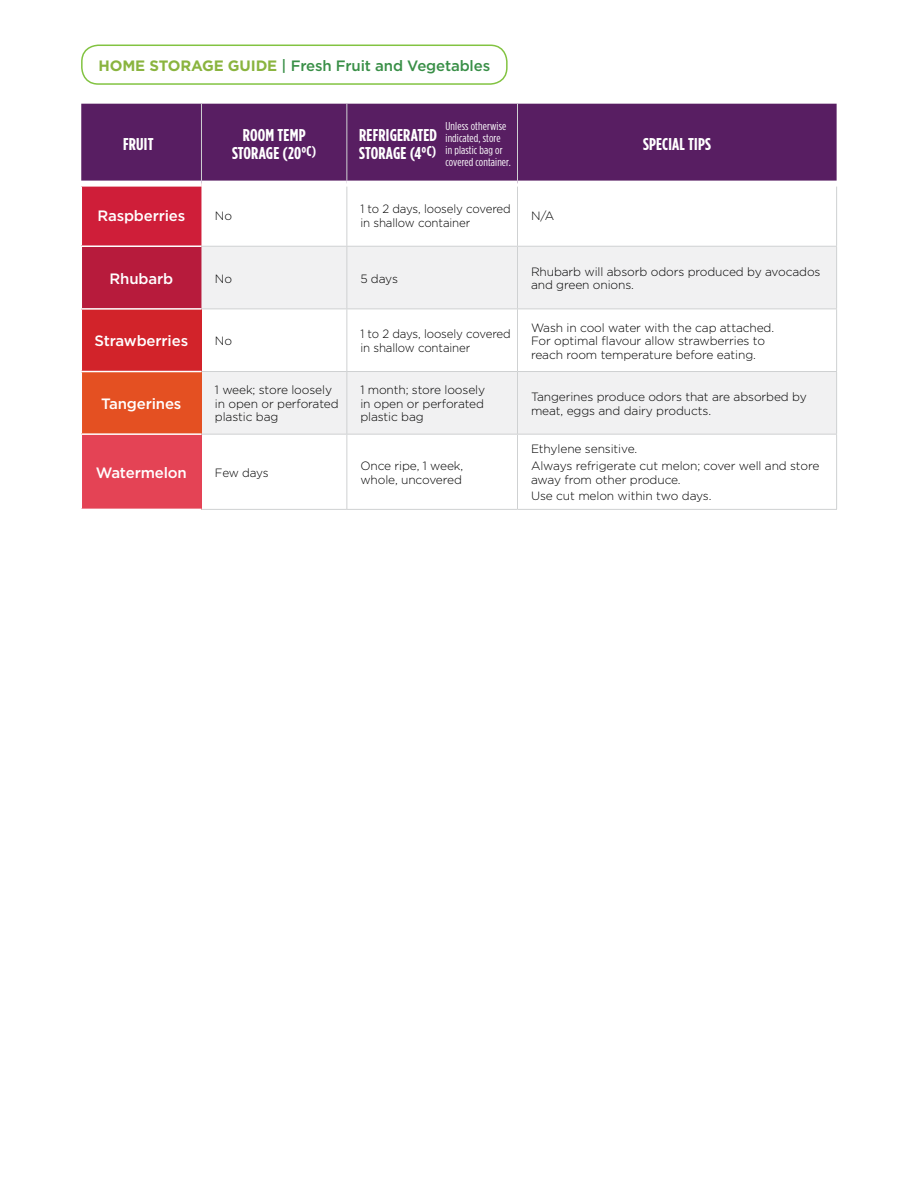
<style>
.page{position:relative;width:918px;height:1188px;background:#fff}
.page>*{position:absolute;margin:0;border:0;box-sizing:border-box;transform-origin:0 0}
.t1{font:700 condensed 17.1px/18px "Gotham HTF";letter-spacing:.01em;color:#fff;text-align:center;scale:1.05 1}
.t2{font:500 15px "Gotham HTF";letter-spacing:-.01em;color:#fff}
.t3{font:500 15px "Gotham HTF";letter-spacing:-.01em;color:#398f47}
.t4{font:300 12px/13.5px "Gotham HTF";letter-spacing:-.01em;color:#000}
.t5{font:300 12px/13.5px "Gotham HTF";letter-spacing:-.01em;color:#000;scale:.96 1}
.t6{font:condensed 11.4px/12px "Gotham HTF";letter-spacing:.01em;color:#fff;scale:1.05 1}
.s1{font-weight:700;color:#8ab43f}
.s2{font-size:14.25px}
</style>
<div class="page">
<div style="left:81px;top:45px;width:427px;height:40px;border:2px solid #82c341;border-radius:17px"></div>
<div style="left:81px;top:104px;width:756px;height:77px;background:#581e62"></div>
<div style="left:81px;top:184px;width:120px;height:62px;background:#cf1e39"></div>
<svg style="left:201px;top:187px;width:635px;height:322px"></svg>
<div style="left:81px;top:246px;width:120px;height:63px;background:#b71b3c"></div>
<svg style="left:201px;top:247px;width:635px;height:187px;fill:#f1f1f2"></svg>
<div style="left:81px;top:309px;width:120px;height:63px;background:#d2232a"></div>
<div style="left:81px;top:372px;width:120px;height:62px;background:#e45022"></div>
<div style="left:81px;top:434px;width:120px;height:75px;background:#e44355"></div>
<hr style="left:517px;top:104px;width:1px;height:77px;background:#cfd1d2">
<hr style="left:201px;top:104px;width:1px;height:77px;background:#cfd1d2">
<hr style="left:346px;top:104px;width:1px;height:77px;background:#cfd1d2">
<div style="left:81px;top:181px;width:120px;height:6px;background:#fff"></div>
<hr style="left:81px;top:187px;width:1px;height:58px;background:#fff">
<hr style="left:81px;top:245px;width:120px;height:2px;background:#fff">
<hr style="left:81px;top:247px;width:1px;height:61px;background:#fff">
<hr style="left:81px;top:308px;width:120px;height:2px;background:#fff">
<hr style="left:81px;top:310px;width:1px;height:61px;background:#fff">
<hr style="left:81px;top:371px;width:120px;height:1px;background:#fff">
<hr style="left:81px;top:372px;width:1px;height:61px;background:#fff">
<hr style="left:81px;top:433px;width:120px;height:2px;background:#fff">
<hr style="left:81px;top:435px;width:1px;height:74px;background:#fff">
<hr style="left:346px;top:187px;width:1px;height:59px;background:#cfd1d2">
<hr style="left:517px;top:187px;width:1px;height:59px;background:#cfd1d2">
<hr style="left:836px;top:187px;width:1px;height:59px;background:#cfd1d2">
<hr style="left:201px;top:246px;width:146px;height:1px;background:#cfd1d2">
<hr style="left:347px;top:246px;width:171px;height:1px;background:#cfd1d2">
<hr style="left:346px;top:247px;width:1px;height:62px;background:#cfd1d2">
<hr style="left:518px;top:246px;width:319px;height:1px;background:#cfd1d2">
<hr style="left:517px;top:247px;width:1px;height:62px;background:#cfd1d2">
<hr style="left:836px;top:247px;width:1px;height:62px;background:#cfd1d2">
<hr style="left:201px;top:309px;width:146px;height:1px;background:#cfd1d2">
<hr style="left:347px;top:309px;width:171px;height:1px;background:#cfd1d2">
<hr style="left:346px;top:309px;width:1px;height:62px;background:#cfd1d2">
<hr style="left:518px;top:309px;width:319px;height:1px;background:#cfd1d2">
<hr style="left:517px;top:309px;width:1px;height:62px;background:#cfd1d2">
<hr style="left:836px;top:309px;width:1px;height:62px;background:#cfd1d2">
<hr style="left:201px;top:371px;width:146px;height:1px;background:#cfd1d2">
<hr style="left:347px;top:371px;width:171px;height:1px;background:#cfd1d2">
<hr style="left:346px;top:372px;width:1px;height:62px;background:#cfd1d2">
<hr style="left:518px;top:371px;width:319px;height:1px;background:#cfd1d2">
<hr style="left:517px;top:372px;width:1px;height:62px;background:#cfd1d2">
<hr style="left:836px;top:372px;width:1px;height:62px;background:#cfd1d2">
<hr style="left:201px;top:434px;width:146px;height:1px;background:#cfd1d2">
<hr style="left:347px;top:434px;width:171px;height:1px;background:#cfd1d2">
<hr style="left:346px;top:435px;width:1px;height:74px;background:#cfd1d2">
<hr style="left:518px;top:434px;width:319px;height:1px;background:#cfd1d2">
<hr style="left:517px;top:435px;width:1px;height:74px;background:#cfd1d2">
<hr style="left:836px;top:435px;width:1px;height:74px;background:#cfd1d2">
<hr style="left:201px;top:509px;width:146px;height:1px;background:#cfd1d2">
<hr style="left:347px;top:509px;width:171px;height:1px;background:#cfd1d2">
<hr style="left:518px;top:509px;width:319px;height:1px;background:#cfd1d2">
<p class="t3" style="left:98px;top:57px;width:393px"><span class="s1">HOME STORAGE GUIDE</span> | Fresh Fruit and Vegetables</p>
<p class="t6" style="left:446px;top:119px;width:64px">Unless otherwise indicated, store<br>in plastic bag or covered container.</p>
<h1 class="t1" style="left:123px;top:134px;width:30px">FRUIT</h1>
<h1 class="t1" style="left:232px;top:125px;width:82px">ROOM TEMP<br>STORAGE (20°<span class="s2">C)</span></h1>
<h1 class="t1" style="left:359px;top:125px;width:76px;text-align:left">REFRIGERATED<br>STORAGE (4°<span class="s2">C)</span></h1>
<h1 class="t1" style="left:643px;top:134px;width:66px">SPECIAL TIPS</h1>
<p class="t2" style="left:97px;top:207px;width:90px">Raspberries</p>
<p class="t4" style="left:215px;top:209px;width:19px">No</p>
<p class="t5" style="left:360px;top:202px;width:158px">1 to 2 days, loosely covered in shallow container</p>
<p class="t4" style="left:531px;top:209px;width:25px">N/A</p>
<p class="t2" style="left:110px;top:270px;width:65px">Rhubarb</p>
<p class="t4" style="left:215px;top:271px;width:19px">No</p>
<p class="t4" style="left:360px;top:271px;width:39px">5 days</p>
<p class="t4" style="left:531px;top:265px;width:291px">Rhubarb will absorb odors produced by avocados and green onions.</p>
<p class="t2" style="left:95px;top:333px;width:95px">Strawberries</p>
<p class="t4" style="left:215px;top:334px;width:19px">No</p>
<p class="t5" style="left:360px;top:327px;width:158px">1 to 2 days, loosely covered in shallow container</p>
<p class="t4" style="left:531px;top:321px;width:245px">Wash in cool water with the cap attached.<br>For optimal flavour allow strawberries to reach room temperature before eating.</p>
<p class="t2" style="left:101px;top:395px;width:82px">Tangerines</p>
<p class="t4" style="left:215px;top:383px;width:125px">1 week; store loosely in open or perforated plastic bag</p>
<p class="t4" style="left:360px;top:383px;width:126px;text-align:justify">1 month; store loosely in open or perforated plastic bag</p>
<p class="t4" style="left:531px;top:390px;width:277px">Tangerines produce odors that are absorbed by meat, eggs and dairy products.</p>
<p class="t2" style="left:96px;top:464px;width:92px">Watermelon</p>
<p class="t4" style="left:215px;top:466px;width:55px">Few days</p>
<p class="t4" style="left:360px;top:459px;width:104px">Once ripe, 1 week, whole, uncovered</p>
<p class="t4" style="left:531px;top:440px;width:290px;line-height:16.8px">Ethylene sensitive.<br>Always refrigerate cut melon; cover well and store</p>
<p class="t4" style="left:531px;top:471px;width:182px;line-height:16.8px">away from other produce.<br>Use cut melon within two days.</p>
</div>
